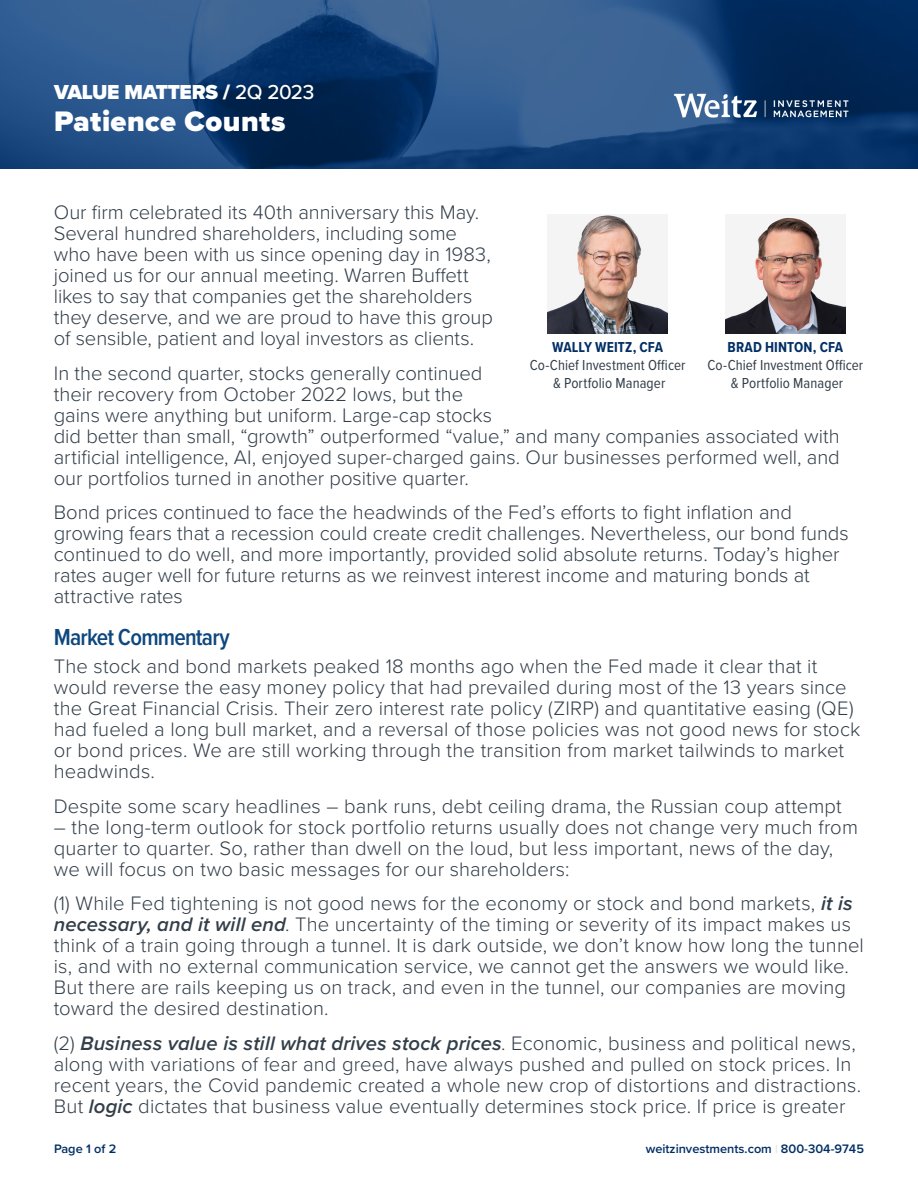
<style>
.page{position:relative;width:918px;height:1188px;background:#fff}
.page>*{position:absolute;margin:0;border:0;box-sizing:border-box;transform-origin:0 0}
.Body{font:900 29.25px "Proxima Nova";letter-spacing:.015em;color:#fff}
.Section_Header_-_Lar{font:600 24px "Proxima Nova Cond";letter-spacing:-.03em;color:#0d477d}
.t1{font:900 21px "Proxima Nova";letter-spacing:-.01em;color:#fff}
.Body_-_Large_Format{font:300 20.25px/21px "Proxima Nova";letter-spacing:.005em;color:#323e49}
.t2{font:15px "Proxima Nova Cond";letter-spacing:.005em;color:#323e48}
.t3{font:700 14.85px "Proxima Nova Cond";letter-spacing:.005em;color:#002e64}
.t4{font:600 12.75px "Proxima Nova";color:#002e64}
.s1{font-weight:500}
.s2{font-weight:600;font-style:italic}
.s3{font-weight:300;font-size:12px;color:#ccd0d3}
</style>
<div class="page">
<img style="left:0;top:0;width:918px;height:168px">
<img style="left:649px;top:60px;width:227px;height:91px">
<img style="left:548px;top:214px;width:119px;height:119px">
<img style="left:726px;top:214px;width:119px;height:119px">
<p class="t1" style="left:54px;top:76px;width:262px">VALUE MATTERS / <span class="s1">2Q 2023</span></p>
<p class="Body" style="left:54px;top:100px;width:233px">Patience Counts</p>
<p class="Body_-_Large_Format" style="left:54px;top:201px;width:441px">Our firm celebrated its 40th anniversary this May.<br>Several hundred shareholders, including some who have been with us since opening day in 1983, joined us for our annual meeting. Warren Buffett likes to say that companies get the shareholders they deserve, and we are proud to have this group of sensible, patient and loyal investors as clients.</p>
<p class="Body_-_Large_Format" style="left:54px;top:361px;width:788px">In the second quarter, stocks generally continued<br>their recovery from October 2022 lows, but the<br>gains were anything but uniform. Large-cap stocks<br>did better than small, “growth” outperformed “value,” and many companies associated with artificial intelligence, AI, enjoyed super-charged gains. Our businesses performed well, and our portfolios turned in another positive quarter.</p>
<p class="Body_-_Large_Format" style="left:54px;top:501px;width:796px">Bond prices continued to face the headwinds of the Fed’s efforts to fight inflation and growing fears that a recession could create credit challenges. Nevertheless, our bond funds continued to do well, and more importantly, provided solid absolute returns. Today’s higher rates auger well for future returns as we reinvest interest income and maturing bonds at attractive rates</p>
<p class="Section_Header_-_Lar" style="left:54px;top:620px;width:178px">Market Commentary</p>
<p class="Body_-_Large_Format" style="left:54px;top:655px;width:808px">The stock and bond markets peaked 18 months ago when the Fed made it clear that it would reverse the easy money policy that had prevailed during most of the 13 years since the Great Financial Crisis. Their zero interest rate policy (ZIRP) and quantitative easing (QE) had fueled a long bull market, and a reversal of those policies was not good news for stock or bond prices. We are still working through the transition from market tailwinds to market headwinds.</p>
<p class="Body_-_Large_Format" style="left:54px;top:794px;width:789px">Despite some scary headlines – bank runs, debt ceiling drama, the Russian coup attempt</p>
<p class="Body_-_Large_Format" style="left:54px;top:815px;width:806px">– the long-term outlook for stock portfolio returns usually does not change very much from quarter to quarter. So, rather than dwell on the loud, but less important, news of the day, we will focus on two basic messages for our shareholders:</p>
<p class="Body_-_Large_Format" style="left:54px;top:892px;width:812px">(1) While Fed tightening is not good news for the economy or stock and bond markets, <span class="s2">it is necessary, and it will end</span>. The uncertainty of the timing or severity of its impact makes us think of a train going through a tunnel. It is dark outside, we don’t know how long the tunnel is, and with no external communication service, we cannot get the answers we would like.<br>But there are rails keeping us on track, and even in the tunnel, our companies are moving toward the desired destination.</p>
<p class="Body_-_Large_Format" style="left:54px;top:1031px;width:809px">(2) <span class="s2">Business value is still what drives stock prices</span>. Economic, business and political news, along with variations of fear and greed, have always pushed and pulled on stock prices. In recent years, the Covid pandemic created a whole new crop of distortions and distractions.<br>But <span class="s2">logic</span> dictates that business value eventually determines stock price. If price is greater</p>
<p class="t3" style="left:552px;top:336px;width:112px">WALLY WEITZ, CFA</p>
<p class="t2" style="left:530px;top:354px;width:157px">Co-Chief Investment Officer</p>
<p class="t2" style="left:553px;top:372px;width:114px">&amp; Portfolio Manager</p>
<p class="t3" style="left:728px;top:336px;width:117px">BRAD HINTON, CFA</p>
<p class="t2" style="left:707px;top:354px;width:157px">Co-Chief Investment Officer</p>
<p class="t2" style="left:731px;top:372px;width:114px">&amp; Portfolio Manager</p>
<p class="t4" style="left:54px;top:1140px;width:64px">Page 1 of 2</p>
<p class="t4" style="left:646px;top:1140px;width:220px">weitzinvestments.com <span class="s3">|</span> 800-304-9745</p>
</div>
